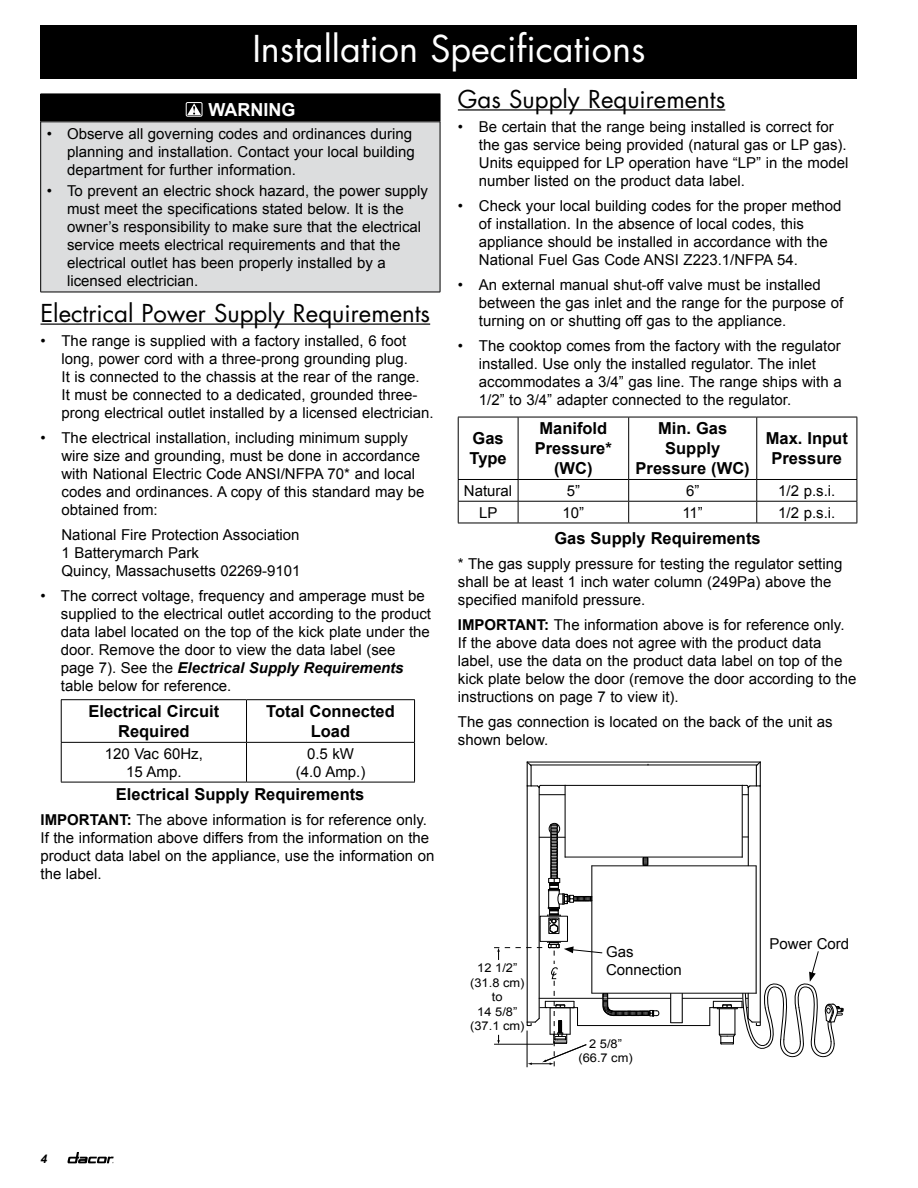
<style>
.page{position:relative;width:918px;height:1188px;background:#fff}
.page>*{position:absolute;margin:0;border:0;box-sizing:border-box;transform-origin:0 0}
.t1{font:36px "Futura Std";color:#fff}
.t2{font:24px "Futura Std";color:#000}
.t3{font:700 18px "Arial";color:#fff}
.t4{font:700 16.5px/19.8px "Arial";color:#000;text-align:center}
.t5{font:15px/18px "Arial";color:#000}
.t6{font:12.15px/14.5px "Arial";color:#000;text-align:center;scale:1.06 1}
.t7{font:italic 700 12px "Arial";color:#000}
.s1{font-weight:700;font-style:italic}
.s2{font-weight:700}
</style>
<div class="page">
<svg style="left:68px;top:1152px;width:46px;height:11px"></svg>
<div style="left:40px;top:25px;width:817px;height:54px;background:#000"></div>
<hr style="left:40px;top:324px;width:390px;height:1px;background:#000">
<div style="left:41px;top:94px;width:399px;height:28px;background:#000"></div>
<div style="left:41px;top:122px;width:399px;height:170px;background:#dcddde"></div>
<svg style="left:40px;top:94px;width:1px;height:28px"></svg>
<svg style="left:440px;top:94px;width:1px;height:28px"></svg>
<hr style="left:40px;top:122px;width:400px;height:1px;background:#000">
<hr style="left:40px;top:122px;width:1px;height:170px;background:#000">
<hr style="left:440px;top:122px;width:1px;height:170px;background:#000">
<hr style="left:40px;top:292px;width:400px;height:1px;background:#000">
<svg style="left:185px;top:103px;width:18px;height:14px"></svg>
<div style="left:186px;top:102px;width:16px;height:14px;border:1px solid #fff"></div>
<svg style="left:187px;top:103px;width:14px;height:12px"></svg>
<hr style="left:61px;top:699px;width:186px;height:1px;background:#000">
<hr style="left:61px;top:700px;width:1px;height:42px;background:#000">
<hr style="left:247px;top:699px;width:168px;height:1px;background:#000">
<hr style="left:246px;top:700px;width:1px;height:42px;background:#000">
<hr style="left:414px;top:700px;width:1px;height:42px;background:#000">
<hr style="left:61px;top:742px;width:186px;height:1px;background:#000">
<hr style="left:61px;top:743px;width:1px;height:39px;background:#000">
<hr style="left:247px;top:742px;width:168px;height:1px;background:#000">
<hr style="left:246px;top:743px;width:1px;height:39px;background:#000">
<hr style="left:414px;top:743px;width:1px;height:39px;background:#000">
<hr style="left:61px;top:782px;width:186px;height:1px;background:#000">
<hr style="left:247px;top:782px;width:168px;height:1px;background:#000">
<hr style="left:458px;top:109px;width:267px;height:2px;background:#000">
<hr style="left:458px;top:417px;width:60px;height:1px;background:#000">
<hr style="left:458px;top:417px;width:1px;height:62px;background:#000">
<hr style="left:518px;top:417px;width:111px;height:1px;background:#000">
<hr style="left:518px;top:417px;width:1px;height:62px;background:#000">
<hr style="left:629px;top:417px;width:128px;height:1px;background:#000">
<hr style="left:628px;top:417px;width:1px;height:62px;background:#000">
<hr style="left:757px;top:417px;width:100px;height:1px;background:#000">
<hr style="left:756px;top:417px;width:1px;height:62px;background:#000">
<hr style="left:857px;top:417px;width:1px;height:62px;background:#000">
<hr style="left:458px;top:479px;width:60px;height:1px;background:#000">
<hr style="left:518px;top:479px;width:111px;height:1px;background:#000">
<hr style="left:629px;top:479px;width:128px;height:1px;background:#000">
<hr style="left:757px;top:479px;width:100px;height:1px;background:#000">
<hr style="left:458px;top:501px;width:60px;height:1px;background:#000">
<svg style="left:458px;top:480px;width:1px;height:43px"></svg>
<hr style="left:518px;top:501px;width:111px;height:1px;background:#000">
<svg style="left:518px;top:480px;width:1px;height:43px"></svg>
<hr style="left:629px;top:501px;width:128px;height:1px;background:#000">
<svg style="left:628px;top:480px;width:1px;height:43px"></svg>
<hr style="left:757px;top:501px;width:100px;height:1px;background:#000">
<svg style="left:756px;top:480px;width:1px;height:43px"></svg>
<svg style="left:857px;top:480px;width:1px;height:43px"></svg>
<hr style="left:458px;top:523px;width:60px;height:1px;background:#000">
<hr style="left:518px;top:523px;width:111px;height:1px;background:#000">
<hr style="left:629px;top:523px;width:128px;height:1px;background:#000">
<hr style="left:757px;top:523px;width:100px;height:1px;background:#000">
<hr style="left:541px;top:785px;width:206px;height:1px;background:#000">
<hr style="left:530px;top:764px;width:227px;height:1px;background:#000">
<hr style="left:527px;top:762px;width:233px;height:1px;background:#000">
<hr style="left:578px;top:1025px;width:132px;height:1px;background:#000">
<hr style="left:527px;top:786px;width:1px;height:236px;background:#000">
<hr style="left:539px;top:788px;width:1px;height:230px;background:#000">
<hr style="left:760px;top:786px;width:1px;height:239px;background:#000">
<hr style="left:748px;top:788px;width:1px;height:78px;background:#000">
<hr style="left:756px;top:866px;width:1px;height:127px;background:#000">
<svg style="left:526px;top:761px;width:39px;height:34px"></svg>
<svg style="left:743px;top:761px;width:18px;height:34px"></svg>
<hr style="left:565px;top:785px;width:1px;height:72px;background:#000">
<hr style="left:742px;top:785px;width:1px;height:72px;background:#000">
<hr style="left:565px;top:857px;width:177px;height:1px;background:#000">
<hr style="left:592px;top:865px;width:164px;height:1px;background:#000">
<hr style="left:592px;top:993px;width:164px;height:1px;background:#000">
<hr style="left:539px;top:998px;width:131px;height:1px;background:#000">
<hr style="left:682px;top:998px;width:66px;height:1px;background:#000">
<div style="left:549px;top:823px;width:11px;height:12px;border:1px solid #000;border-radius:50%"></div>
<svg style="left:670px;top:994px;width:13px;height:29px"></svg>
<svg style="left:709px;top:950px;width:135px;height:108px"></svg>
<svg style="left:494px;top:824px;width:166px;height:244px"></svg>
<h1 class="t1" style="left:252px;top:26px;width:395px">Installation Specifications</h1>
<p class="t3" style="left:209px;top:98px;width:88px">WARNING</p>
<p class="t5" style="left:67px;top:125px;width:349px;text-indent:-20px">• Observe all governing codes and ordinances during planning and installation. Contact your local building department for further information.</p>
<p class="t5" style="left:67px;top:182px;width:363px;text-indent:-20px">• To prevent an electric shock hazard, the power supply must meet the specifications stated below. It is the owner’s responsibility to make sure that the electrical service meets electrical requirements and that the electrical outlet has been properly installed by a licensed electrician.</p>
<h2 class="t2" style="left:40px;top:298px;width:391px">Electrical Power Supply Requirements</h2>
<p class="t5" style="left:62px;top:332px;width:374px;text-indent:-21px">• The range is supplied with a factory installed, 6 foot long, power cord with a three-prong grounding plug.<br>It is connected to the chassis at the rear of the range.<br>It must be connected to a dedicated, grounded three&shy;prong electrical outlet installed by a licensed electrician.</p>
<p class="t5" style="left:62px;top:429px;width:365px;text-indent:-21px">• The electrical installation, including minimum supply wire size and grounding, must be done in accordance with National Electric Code ANSI/NFPA 70* and local codes and ordinances. A copy of this standard may be obtained from:</p>
<p class="t5" style="left:62px;top:526px;width:240px">National Fire Protection Association<br>1 Batterymarch Park<br>Quincy, Massachusetts 02269-9101</p>
<p class="t5" style="left:61px;top:587px;width:372px;text-indent:-20px">• The correct voltage, frequency and amperage must be supplied to the electrical outlet according to the product data label located on the top of the kick plate under the door. Remove the door to view the data label (see page 7). See the <span class="s1">Electrical Supply Requirements </span>table below for reference.</p>
<p class="t4" style="left:89px;top:702px;width:132px">Electrical Circuit<br>Required</p>
<p class="t4" style="left:266px;top:702px;width:130px">Total Connected<br>Load</p>
<p class="t5" style="left:105px;top:745px;width:100px;text-align:center">120 Vac 60Hz,<br>15 Amp.</p>
<p class="t5" style="left:296px;top:745px;width:71px;text-align:center">0.5 kW (4.0 Amp.)</p>
<p class="t4" style="left:116px;top:785px;width:250px">Electrical Supply Requirements</p>
<p class="t5" style="left:40px;top:811px;width:396px"><span class="s2">IMPORTANT:</span> The above information is for reference only.<br>If the information above differs from the information on the product data label on the appliance, use the information on the label.</p>
<h2 class="t2" style="left:458px;top:83px;width:269px">Gas Supply Requirements</h2>
<p class="t5" style="left:479px;top:118px;width:371px;text-indent:-21px">• Be certain that the range being installed is correct for the gas service being provided (natural gas or LP gas).<br>Units equipped for LP operation have “LP” in the model number listed on the product data label.</p>
<p class="t5" style="left:479px;top:197px;width:364px;text-indent:-21px">• Check your local building codes for the proper method of installation. In the absence of local codes, this appliance should be installed in accordance with the National Fuel Gas Code ANSI Z223.1/NFPA 54.</p>
<p class="t5" style="left:479px;top:276px;width:366px;text-indent:-21px">• An external manual shut-off valve must be installed between the gas inlet and the range for the purpose of turning on or shutting off gas to the appliance.</p>
<p class="t5" style="left:479px;top:336px;width:364px;text-indent:-21px">• The cooktop comes from the factory with the regulator installed. Use only the installed regulator. The inlet accommodates a 3/4” gas line. The range ships with a 1/2” to 3/4” adapter connected to the regulator.</p>
<p class="t4" style="left:470px;top:429px;width:39px;text-align:left">Gas<br>Type</p>
<p class="t4" style="left:535px;top:419px;width:79px">Manifold<br>Pressure* (WC)</p>
<p class="t4" style="left:636px;top:419px;width:116px">Min. Gas<br>Supply<br>Pressure (WC)</p>
<p class="t4" style="left:766px;top:429px;width:84px">Max. Input<br>Pressure</p>
<p class="t5" style="left:464px;top:482px;width:50px">Natural</p>
<p class="t5" style="left:567px;top:482px;width:15px">5”</p>
<p class="t5" style="left:686px;top:482px;width:15px">6”</p>
<p class="t5" style="left:778px;top:482px;width:59px">1/2 p.s.i.</p>
<p class="t5" style="left:479px;top:503px;width:20px">LP</p>
<p class="t5" style="left:563px;top:503px;width:23px">10”</p>
<p class="t5" style="left:682px;top:503px;width:22px">11”</p>
<p class="t5" style="left:778px;top:503px;width:59px">1/2 p.s.i.</p>
<p class="t4" style="left:554px;top:529px;width:208px">Gas Supply Requirements</p>
<p class="t5" style="left:458px;top:555px;width:386px">* The gas supply pressure for testing the regulator setting shall be at least 1 inch water column (249Pa) above the specified manifold pressure.</p>
<p class="t5" style="left:458px;top:616px;width:400px"><span class="s2">IMPORTANT:</span> The information above is for reference only.<br>If the above data does not agree with the product data label, use the data on the product data label on top of the kick plate below the door (remove the door according to the instructions on page 7 to view it).</p>
<p class="t5" style="left:458px;top:713px;width:376px">The gas connection is located on the back of the unit as shown below.</p>
<p class="t7" style="left:40px;top:1151px;width:8px">4</p>
<p class="t6" style="left:470px;top:961px;width:53px">12 1/2” (31.8 cm) to<br>14 5/8” (37.1 cm)</p>
<p class="t5" style="left:606px;top:943px;width:77px">Gas<br>Connection</p>
<p class="t6" style="left:578px;top:1036px;width:53px">2 5/8” (66.7 cm)</p>
<p class="t5" style="left:770px;top:935px;width:81px">Power Cord</p>
</div>
